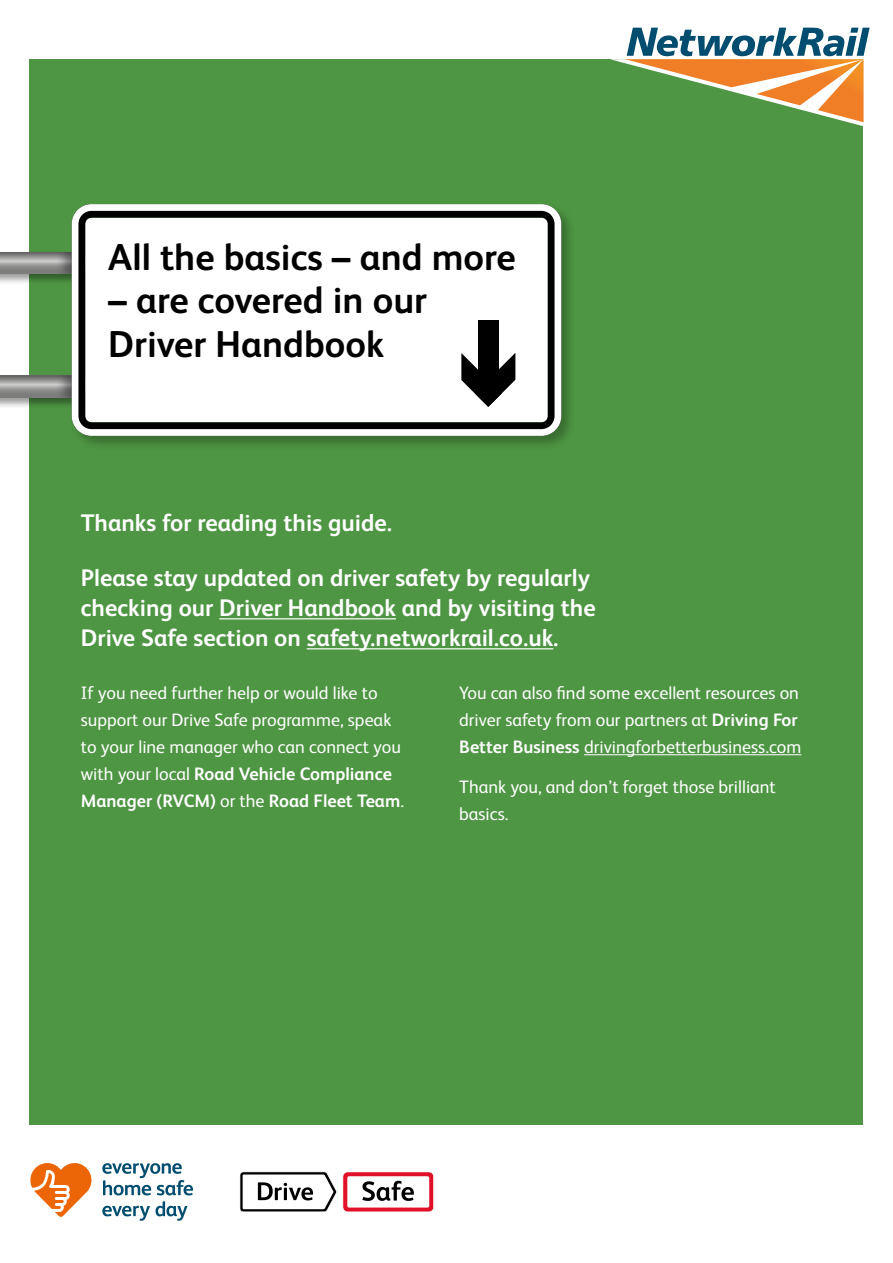
<style>
.page{position:relative;width:893px;height:1263px;background:#fff}
.page>*{position:absolute;margin:0;border:0;box-sizing:border-box;transform-origin:0 0}
.t1{font:700 37.5px/43.5px "Network Rail Sans";color:#000}
.t2{font:700 24px/30px "Network Rail Sans";color:#fff}
.t3{font:18px/27px "Network Rail Sans";color:#fff}
.s1{font-weight:700}
</style>
<div class="page">
<div style="left:30px;top:60px;width:833px;height:1065px;background:#4e9643"></div>
<div style="left:0;top:251px;width:118px;height:34px;background:#000;opacity:.4"></div>
<svg style="left:0;top:252px;width:56px;height:22px"></svg>
<div style="left:56px;top:252px;width:52px;height:22px;background:#000;opacity:.4"></div>
<div style="left:0;top:374px;width:118px;height:35px;background:#000;opacity:.4"></div>
<svg style="left:0;top:376px;width:56px;height:22px"></svg>
<div style="left:56px;top:376px;width:52px;height:22px;background:#000;opacity:.4"></div>
<svg style="left:610px;top:28px;width:260px;height:98px"></svg>
<hr style="left:219px;top:618px;width:177px;height:1px;background:#fff">
<hr style="left:307px;top:648px;width:246px;height:1px;background:#fff">
<hr style="left:584px;top:754px;width:217px;height:1px;background:#fff">
<svg style="left:240px;top:1171px;width:97px;height:41px"></svg>
<svg style="left:343px;top:1171px;width:91px;height:41px"></svg>
<svg style="left:102px;top:1163px;width:91px;height:32px"></svg>
<svg style="left:102px;top:1201px;width:85px;height:20px"></svg>
<svg style="left:30px;top:1163px;width:62px;height:54px"></svg>
<div style="left:69px;top:201px;width:507px;height:249px;background:#000;opacity:.27"></div>
<div style="left:85px;top:218px;width:463px;height:204px;background:#fff;border-radius:6px"></div>
<div style="left:72px;top:204px;width:489px;height:232px;border:14px solid #000;border-radius:13px"></div>
<div style="left:72px;top:204px;width:489px;height:232px;border:7px solid #fff;border-radius:17px"></div>
<div style="left:478px;top:320px;width:21px;height:67px;background:#000"></div>
<svg style="left:461px;top:353px;width:54px;height:54px"></svg>
<h1 class="t1" style="left:108px;top:233px;width:409px">All the basics – and more</h1>
<h1 class="t1" style="left:108px;top:277px;width:320px">– are covered in our<br>Driver Handbook</h1>
<h2 class="t2" style="left:81px;top:507px;width:313px">Thanks for reading this guide.</h2>
<h2 class="t2" style="left:81px;top:562px;width:516px">Please stay updated on driver safety by regularly checking our Driver Handbook and by visiting the<br>Drive Safe section on safety.networkrail.co.uk.</h2>
<p class="t3" style="left:81px;top:678px;width:325px">If you need further help or would like to support our Drive Safe programme, speak to your line manager who can connect you with your local <span class="s1">Road Vehicle Compliance Manager (RVCM)</span> or the <span class="s1">Road Fleet Team</span>.</p>
<p class="t3" style="left:459px;top:678px;width:344px">You can also find some excellent resources on driver safety from our partners at <span class="s1">Driving For<br>Better Business</span> drivingforbetterbusiness.com</p>
<p class="t3" style="left:459px;top:772px;width:318px">Thank you, and don’t forget those brilliant basics.</p>
</div>
